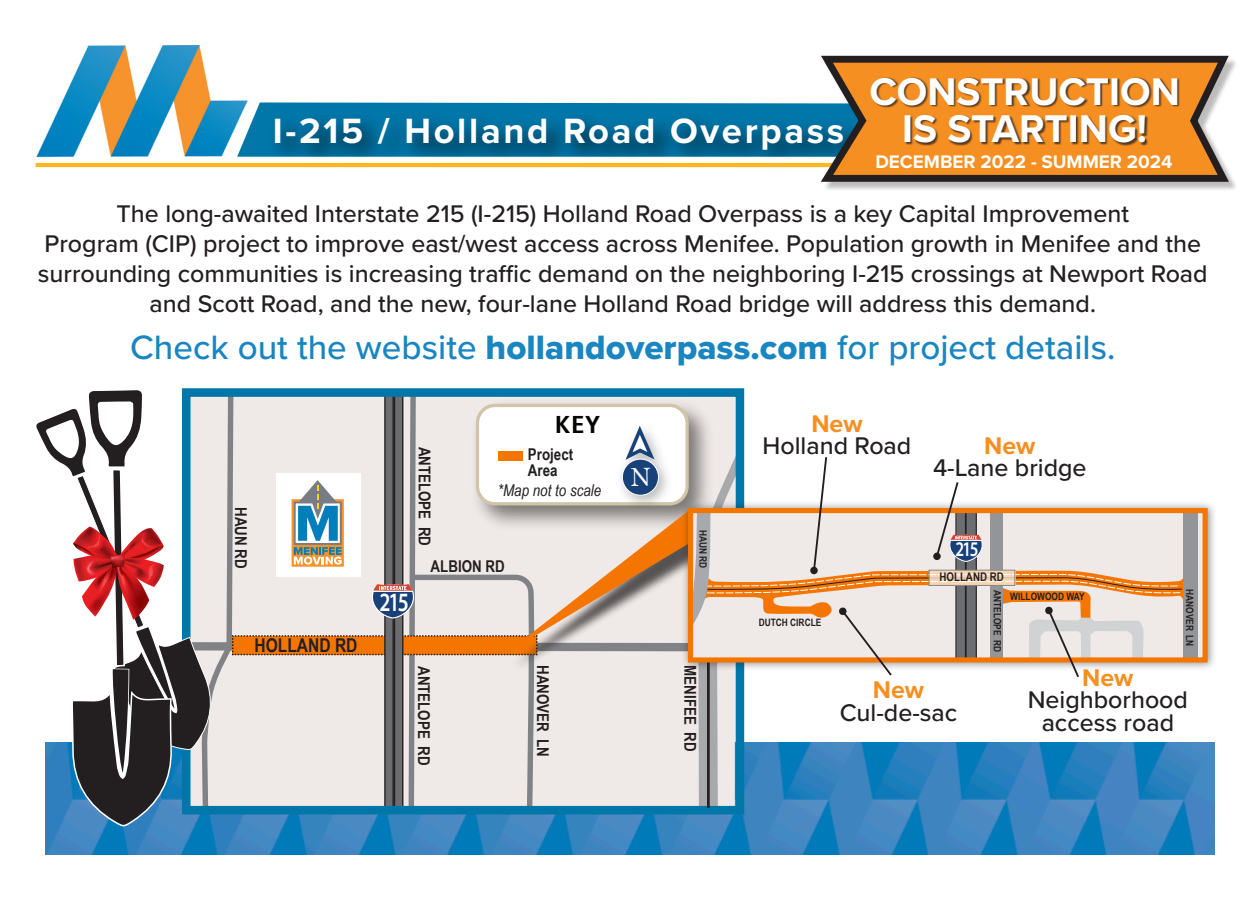
<style>
.page{position:relative;width:1260px;height:900px;background:#fff}
.page>*{position:absolute;margin:0;border:0;box-sizing:border-box;transform-origin:0 0}
.t1{font:700 40px "Proxima Nova";color:#fff}
.t2{font:700 36.5px "Proxima Nova";letter-spacing:.075em;color:#fff}
.t3{font:500 35px "Proxima Nova";color:#1986c1}
.t4{font:600 26.5px "Myriad Pro";color:#fff;scale:.78 1}
.t5{font:500 25px/22.5px "Proxima Nova";color:#231f20;text-align:center}
.t6{font:700 condensed 24.5px "Frutiger";color:#050504;scale:1.1 1}
.t7{font:600 21px "Myriad Pro";color:#fff;scale:.78 1}
.t8{font:700 19px "Arial Narrow";color:#231f20}
.t9{font:700 18.75px "Proxima Nova";color:#fff}
.t10{font:700 16.25px/16.2px "Arial Narrow";color:#231f20}
.t11{font:italic 16.25px "Arial Narrow";color:#231f20}
.t12{font:700 12px "Arial Narrow";color:#231f20}
.t13{font:700 10.25px "Arial Narrow";color:#231f20}
.s1{font-family:"Proxima Nova Extrabld";font-weight:400}
.s2{font-weight:700;color:#f68f21}
</style>
<div class="page">
<img style="left:45px;top:742px;width:1170px;height:113px">
<img style="left:35px;top:46px;width:176px;height:119px">
<img style="left:194px;top:99px;width:621px;height:69px">
<svg style="left:51px;top:157px;width:764px;height:6px"></svg>
<hr style="left:36px;top:163px;width:822px;height:4px;background:#ffb620">
<div style="left:823px;top:58px;width:415px;height:134px;background:#231f20;opacity:.3"></div>
<svg style="left:815px;top:55px;width:420px;height:130px;background:#b58248"></svg>
<div style="left:872px;top:77px;width:308px;height:70px;background:#231f20;opacity:.75"></div>
<div style="left:681px;top:500px;width:537px;height:172px;background:#231f20;opacity:.5"></div>
<div style="left:1183px;top:512px;width:15px;height:147px;background:#939598"></div>
<svg style="left:36px;top:388px;width:1148px;height:441px"></svg>
<p class="t1" style="left:869px;top:62px;width:312px">CONSTRUCTION</p>
<p class="t1" style="left:902px;top:99px;width:246px">IS STARTING!</p>
<p class="t9" style="left:875px;top:148px;width:298px">DECEMBER 2022 - SUMMER 2024</p>
<p class="t5" style="left:38px;top:198px;width:1171px;line-height:30px">The long-awaited Interstate 215 (I-215) Holland Road Overpass is a key Capital Improvement<br>Program (CIP) project to improve east/west access across Menifee. Population growth in Menifee and the surrounding communities is increasing traffic demand on the neighboring I-215 crossings at Newport Road and Scott Road, and the new, four-lane Holland Road bridge will address this demand.</p>
<p class="t3" style="left:130px;top:321px;width:987px">Check out the website <span class="s1">hollandoverpass.com</span> for project details.</p>
<p class="t2" style="left:273px;top:103px;width:573px">I-215 / Holland Road Overpass</p>
<p class="t10" style="left:250px;top:507px;width:63px;rotate:90deg">HAUN RD</p>
<p class="t8" style="left:255px;top:631px;width:105px">HOLLAND RD</p>
<p class="t4" style="left:380px;top:585px;width:39px">215</p>
<p class="t10" style="left:434px;top:447px;width:101px;rotate:90deg">ANTELOPE RD</p>
<p class="t6" style="left:555px;top:410px;width:43px">KEY</p>
<p class="t10" style="left:528px;top:445px;width:47px">Project<br>Area</p>
<p class="t11" style="left:498px;top:478px;width:105px">*Map not to scale</p>
<p class="t10" style="left:431px;top:557px;width:76px">ALBION RD</p>
<p class="t13" style="left:711px;top:530px;width:40px;rotate:90deg">HAUN RD</p>
<p class="t10" style="left:433px;top:666px;width:101px;rotate:90deg">ANTELOPE RD</p>
<p class="t10" style="left:552px;top:665px;width:94px;rotate:90deg">HANOVER LN</p>
<p class="t10" style="left:699px;top:665px;width:88px;rotate:90deg">MENIFEE RD</p>
<p class="t5" style="left:763px;top:411px;width:150px"><span class="s2">New<br></span>Holland Road</p>
<p class="t5" style="left:933px;top:433px;width:155px"><span class="s2">New<br></span>4-Lane bridge</p>
<p class="t13" style="left:759px;top:615px;width:64px">DUTCH CIRCLE</p>
<p class="t7" style="left:955px;top:535px;width:31px">215</p>
<p class="t12" style="left:939px;top:568px;width:66px">HOLLAND RD</p>
<p class="t13" style="left:1005px;top:590px;width:64px;rotate:90deg">ANTELOPE RD</p>
<p class="t13" style="left:1198px;top:589px;width:59px;rotate:90deg">HANOVER LN</p>
<p class="t13" style="left:1010px;top:589px;width:76px">WILLOWOOD WAY</p>
<p class="t5" style="left:840px;top:678px;width:119px"><span class="s2">New<br></span>Cul-de-sac</p>
<p class="t5" style="left:1028px;top:665px;width:162px"><span class="s2">New<br></span>Neighborhood access road</p>
</div>
